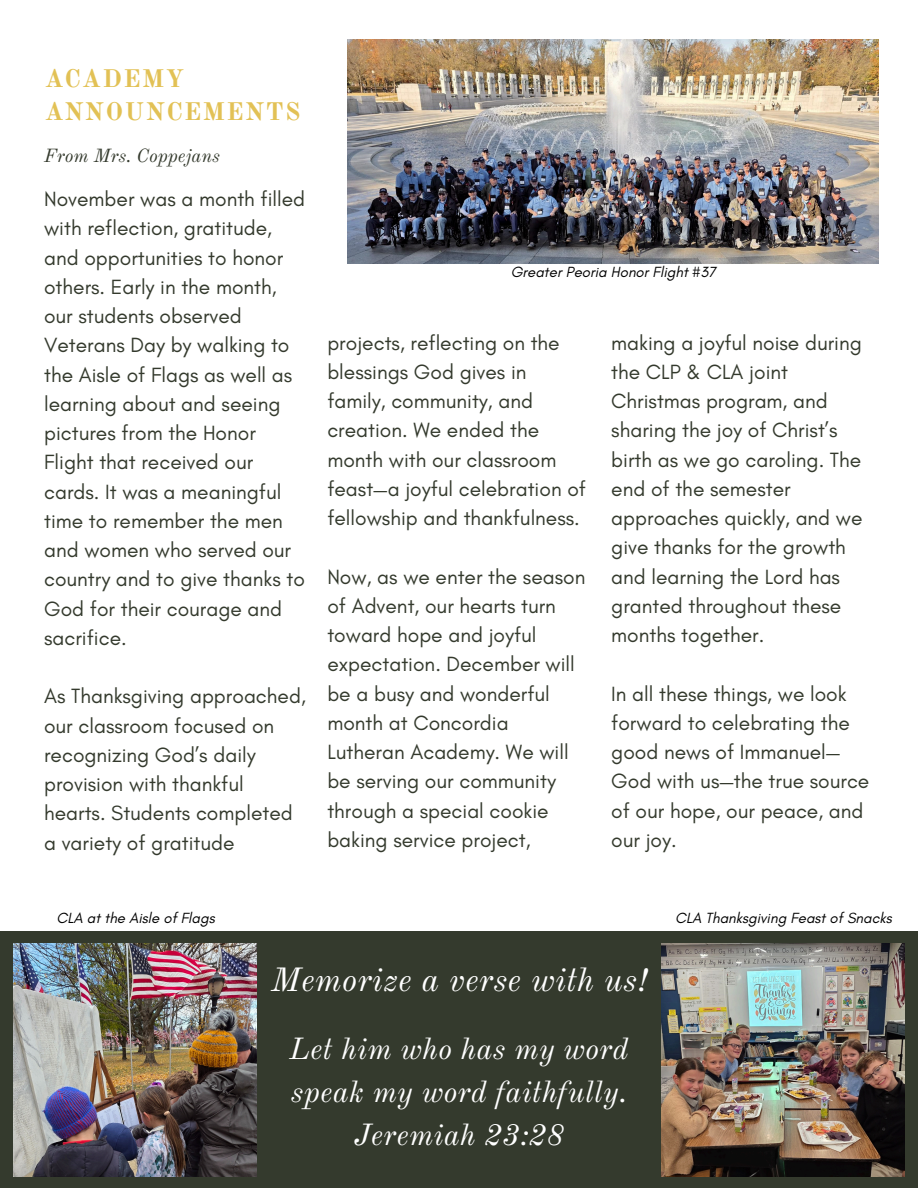
<style>
.page{position:relative;width:918px;height:1188px;background:#fff}
.page>*{position:absolute;margin:0;border:0;box-sizing:border-box;transform-origin:0 0}
.t1{font:italic 33px "Old Standard";letter-spacing:.01em;color:#fff}
.t2{font:italic 30px/42.8px "Old Standard";letter-spacing:.01em;color:#fff;text-align:center}
.t3{font:700 24.9px/32.8px "Old Standard";letter-spacing:.06em;color:#e2c155}
.t4{font:21px/29.2px "Glacial Indifference";color:#343a2d}
.t5{font:italic 18.6px "Old Standard";color:#343a2d}
.t6{font:italic 15px "Glacial Indifference";color:#000}
</style>
<div class="page">
<div style="left:0;top:931px;width:918px;height:257px;background:#343a2d"></div>
<img style="left:348px;top:40px;width:531px;height:224px">
<img style="left:662px;top:944px;width:243px;height:233px">
<img style="left:14px;top:944px;width:243px;height:233px">
<p class="t3" style="left:44px;top:62px;width:258px">ACADEMY<br>ANNOUNCEMENTS</p>
<p class="t5" style="left:44px;top:144px;width:178px">From Mrs. Coppejans</p>
<p class="t4" style="left:44px;top:184px;width:263px">November was a month filled with reflection, gratitude, and opportunities to honor others. Early in the month, our students observed<br>Veterans Day by walking to the Aisle of Flags as well as learning about and seeing pictures from the Honor<br>Flight that received our cards. It was a meaningful time to remember the men and women who served our country and to give thanks to<br>God for their courage and sacrifice.</p>
<p class="t4" style="left:44px;top:681px;width:263px">As Thanksgiving approached, our classroom focused on recognizing God’s daily provision with thankful hearts. Students completed a variety of gratitude</p>
<p class="t6" style="left:511px;top:263px;width:207px">Greater Peoria Honor Flight #37</p>
<h3 class="t4" style="left:327px;top:328px;width:260px">projects, reflecting on the blessings God gives in family, community, and creation. We ended the month with our classroom feast—a joyful celebration of fellowship and thankfulness.</h3>
<h3 class="t4" style="left:327px;top:562px;width:260px">Now, as we enter the season of Advent, our hearts turn toward hope and joyful expectation. December will be a busy and wonderful month at Concordia<br>Lutheran Academy. We will be serving our community through a special cookie baking service project,</h3>
<h2 class="t4" style="left:611px;top:328px;width:253px">making a joyful noise during the CLP &amp; CLA joint<br>Christmas program, and sharing the joy of Christ’s birth as we go caroling. The end of the semester approaches quickly, and we give thanks for the growth and learning the Lord has granted throughout these months together.</h2>
<h4 class="t4" style="left:611px;top:679px;width:260px">In all these things, we look forward to celebrating the good news of Immanuel—<br>God with us—the true source of our hope, our peace, and our joy.</h4>
<p class="t6" style="left:57px;top:909px;width:160px">CLA at the Aisle of Flags</p>
<p class="t6" style="left:675px;top:909px;width:218px">CLA Thanksgiving Feast of Snacks</p>
<h3 class="t1" style="left:271px;top:959px;width:377px">Memorize a verse with us!</h3>
<p class="t2" style="left:290px;top:1028px;width:340px">Let him who has my word speak my word faithfully.<br>Jeremiah 23:28</p>
</div>
